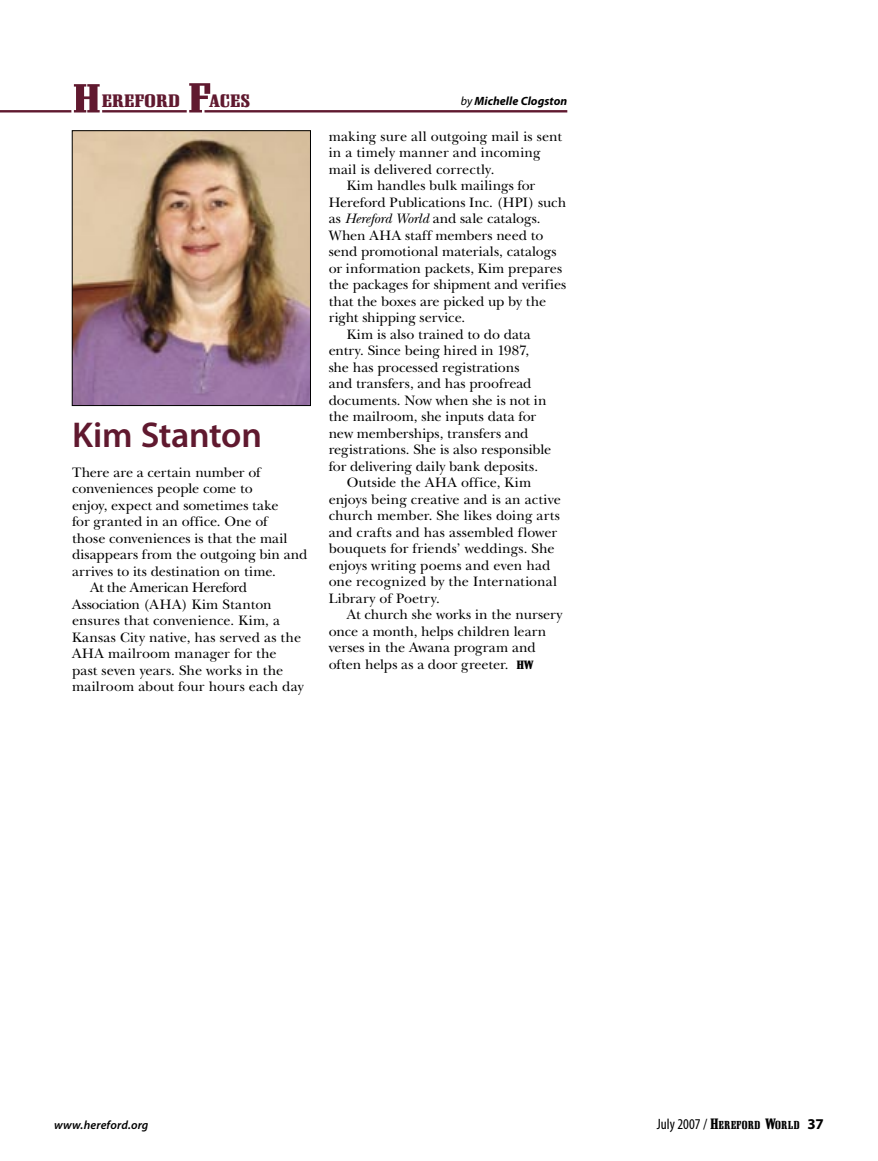
<style>
.page{position:relative;width:878px;height:1161px;background:#fff}
.page>*{position:absolute;margin:0;border:0;box-sizing:border-box;transform-origin:0 0}
.t1{font:41.85px "Shattuck";color:#60192f;scale:1.39 1}
.t2{font:40.5px "Shattuck";color:#60192f;scale:1.39 1}
.t3{font:600 36px "Myriad Pro";letter-spacing:-.01em;color:#60192f}
.t4{font:18px "Shattuck";letter-spacing:.005em;color:#60192f;scale:1.39 1}
.t5{font:14.25px "New Baskerville";color:#000}
.t6{font:14.25px "New Baskerville";letter-spacing:-.03em;color:#000}
.t7{font:italic 700 12px "Myriad Pro";letter-spacing:.005em;color:#000}
.t8{font:italic 600 12px "Myriad Pro";letter-spacing:.015em;color:#000}
.t9{font:11.55px "Shattuck";letter-spacing:.03em;color:#000;scale:1.1 1}
.s1{font-weight:400}
.s2{font-style:italic}
.s3{font-family:"Shattuck";font-size:12px}
.s4{font-family:"Myriad Pro";font-stretch:condensed;font-size:15px}
.s5{font-size:15px}
.s6{font-family:"Myriad Pro";font-weight:700;font-size:15px}
</style>
<div class="page">
<hr style="left:0;top:110px;width:567px;height:2px;background:#60192f">
<svg style="left:69px;top:110px;width:36px;height:3px"></svg>
<svg style="left:184px;top:110px;width:31px;height:3px"></svg>
<img style="left:74px;top:132px;width:234px;height:272px">
<div style="left:72px;top:130px;width:238px;height:276px;border:1px solid #000"></div>
<h2 class="t2" style="left:72px;top:75px;width:22px">H</h2>
<p class="t4" style="left:101px;top:90px;width:58px">EREFORD</p>
<h1 class="t1" style="left:187px;top:74px;width:18px">F</h1>
<p class="t4" style="left:208px;top:90px;width:31px">ACES</p>
<p class="t7" style="left:461px;top:94px;width:108px"><span class="s1">by</span> Michelle Clogston</p>
<h3 class="t3" style="left:72px;top:415px;width:191px">Kim Stanton</h3>
<p class="t5" style="left:72px;top:464px;width:190px">There are a certain number of</p>
<p class="t5" style="left:72px;top:480px;width:182px">conveniences people come to</p>
<p class="t5" style="left:72px;top:497px;width:208px">enjoy, expect and sometimes take</p>
<p class="t5" style="left:72px;top:513px;width:197px">for granted in an office. One of</p>
<p class="t5" style="left:72px;top:530px;width:217px">those conveniences is that the mail</p>
<p class="t5" style="left:72px;top:546px;width:237px">disappears from the outgoing bin and</p>
<p class="t5" style="left:72px;top:563px;width:205px">arrives to its destination on time.</p>
<p class="t6" style="left:90px;top:579px;width:159px">At the American Hereford</p>
<p class="t5" style="left:72px;top:596px;width:201px">Association (AHA) Kim Stanton</p>
<p class="t5" style="left:72px;top:612px;width:209px">ensures that convenience. Kim, a</p>
<p class="t5" style="left:72px;top:629px;width:230px">Kansas City native, has served as the</p>
<p class="t5" style="left:72px;top:645px;width:206px">AHA mailroom manager for the</p>
<p class="t5" style="left:72px;top:662px;width:213px">past seven years. She works in the</p>
<p class="t5" style="left:72px;top:678px;width:233px">mailroom about four hours each day</p>
<p class="t5" style="left:328px;top:128px;width:235px">making sure all outgoing mail is sent</p>
<p class="t5" style="left:328px;top:144px;width:213px">in a timely manner and incoming</p>
<p class="t5" style="left:328px;top:161px;width:167px">mail is delivered correctly.</p>
<p class="t5" style="left:346px;top:177px;width:190px">Kim handles bulk mailings for</p>
<p class="t5" style="left:328px;top:194px;width:239px">Hereford Publications Inc. (HPI) such</p>
<p class="t5" style="left:328px;top:210px;width:213px">as <span class="s2">Hereford World</span> and sale catalogs.</p>
<p class="t5" style="left:329px;top:227px;width:216px">When AHA staff members need to</p>
<p class="t5" style="left:329px;top:243px;width:229px">send promotional materials, catalogs</p>
<p class="t5" style="left:329px;top:260px;width:235px">or information packets, Kim prepares</p>
<p class="t5" style="left:329px;top:276px;width:239px">the packages for shipment and verifies</p>
<p class="t5" style="left:329px;top:293px;width:219px">that the boxes are picked up by the</p>
<p class="t5" style="left:329px;top:309px;width:138px">right shipping service.</p>
<p class="t5" style="left:347px;top:326px;width:185px">Kim is also trained to do data</p>
<p class="t5" style="left:329px;top:342px;width:202px">entry. Since being hired in 1987,</p>
<p class="t5" style="left:329px;top:359px;width:192px">she has processed registrations</p>
<p class="t5" style="left:329px;top:375px;width:204px">and transfers, and has proofread</p>
<p class="t5" style="left:329px;top:392px;width:219px">documents. Now when she is not in</p>
<p class="t5" style="left:329px;top:408px;width:209px">the mailroom, she inputs data for</p>
<p class="t5" style="left:329px;top:425px;width:201px">new memberships, transfers and</p>
<p class="t5" style="left:329px;top:441px;width:224px">registrations. She is also responsible</p>
<p class="t5" style="left:329px;top:458px;width:211px">for delivering daily bank deposits.</p>
<p class="t5" style="left:347px;top:474px;width:186px">Outside the AHA office, Kim</p>
<p class="t5" style="left:329px;top:491px;width:233px">enjoys being creative and is an active</p>
<p class="t5" style="left:329px;top:507px;width:233px">church member. She likes doing arts</p>
<p class="t5" style="left:329px;top:524px;width:230px">and crafts and has assembled flower</p>
<p class="t5" style="left:329px;top:540px;width:227px">bouquets for friends’ weddings. She</p>
<p class="t5" style="left:329px;top:557px;width:223px">enjoys writing poems and even had</p>
<p class="t5" style="left:329px;top:573px;width:230px">one recognized by the International</p>
<p class="t5" style="left:329px;top:590px;width:113px">Library of Poetry.</p>
<p class="t5" style="left:347px;top:606px;width:217px">At church she works in the nursery</p>
<p class="t5" style="left:329px;top:623px;width:219px">once a month, helps children learn</p>
<p class="t5" style="left:329px;top:639px;width:208px">verses in the Awana program and</p>
<p class="t5" style="left:329px;top:656px;width:206px">often helps as a door greeter. <span class="s3">HW</span></p>
<p class="t8" style="left:54px;top:1119px;width:96px">www.hereford.org</p>
<p class="t9" style="left:656px;top:1118px;width:153px"><span class="s4">July 2007 /</span> <span class="s5">H</span>EREFORD <span class="s5">W</span>ORLD <span class="s6">37</span></p>
</div>
